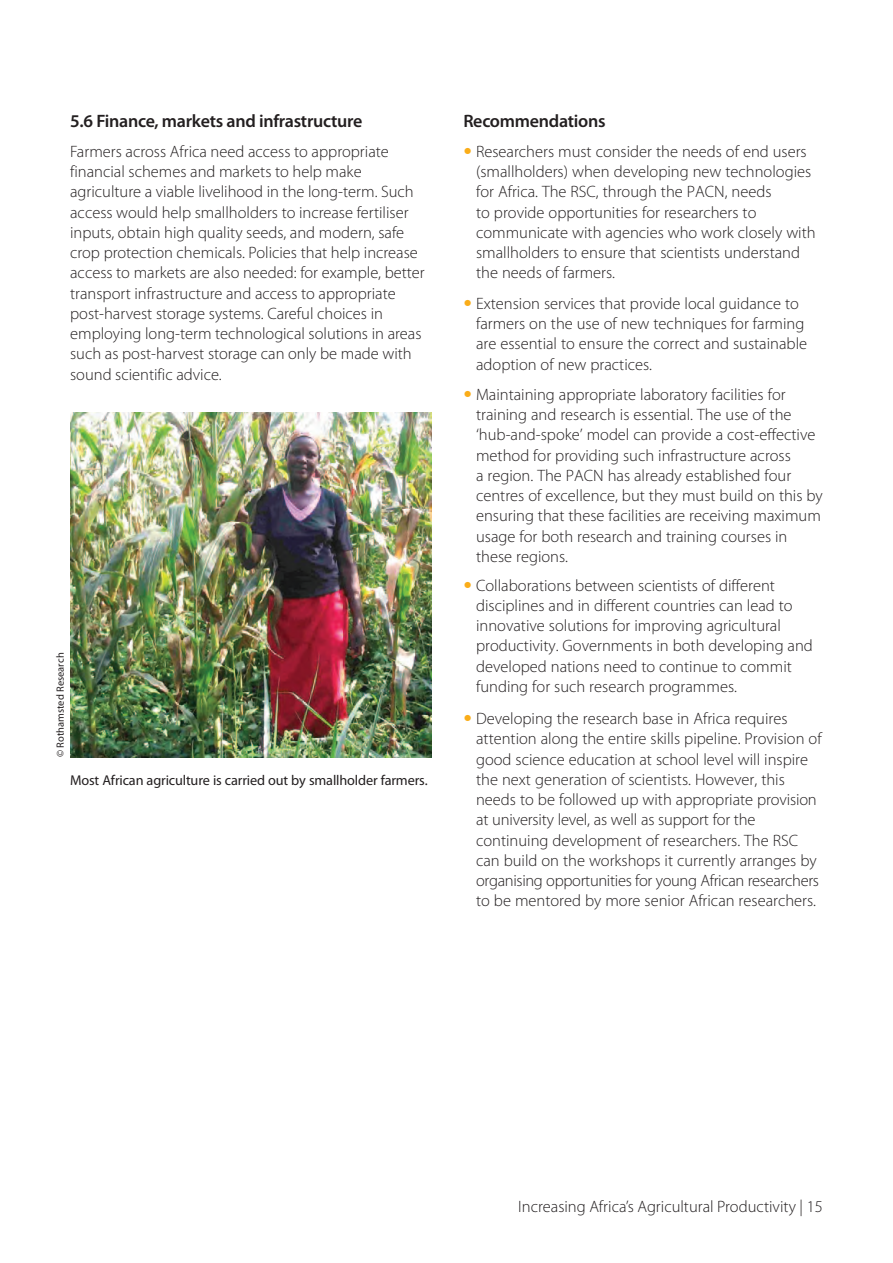
<style>
.page{position:relative;width:893px;height:1263px;background:#fff}
.page>*{position:absolute;margin:0;border:0;box-sizing:border-box;transform-origin:0 0}
.t1{font:600 18px "Myriad Pro";letter-spacing:-.015em;color:#231f20}
.t2{font:300 16.5px/20.2px "Myriad Pro";color:#231f20}
.t3{font:14.25px "Myriad Pro";letter-spacing:-.01em;color:#231f20}
.t4{font:10.5px "Myriad Pro";color:#231f20}
.s1{font-size:34.5px;color:#faad19}
</style>
<div class="page">
<img style="left:70px;top:413px;width:362px;height:344px">
<p class="t1" style="left:70px;top:111px;width:294px">5.6 Finance, markets and infrastructure</p>
<p class="t2" style="left:70px;top:142px;width:356px">Farmers across Africa need access to appropriate financial schemes and markets to help make agriculture a viable livelihood in the long-term. Such access would help smallholders to increase fertiliser inputs, obtain high quality seeds, and modern, safe crop protection chemicals. Policies that help increase access to markets are also needed: for example, better transport infrastructure and access to appropriate post-harvest storage systems. Careful choices in employing long-term technological solutions in areas such as post-harvest storage can only be made with sound scientific advice.</p>
<p class="t4" style="left:55px;top:757px;width:106px;rotate:-90deg">© Rothamsted Research</p>
<p class="t3" style="left:70px;top:772px;width:359px">Most African agriculture is carried out by smallholder farmers.</p>
<p class="t1" style="left:463px;top:111px;width:144px">Recommendations</p>
<p class="t2" style="left:476px;top:142px;width:341px;text-indent:-13px"><span class="s1">•</span> Researchers must consider the needs of end users (smallholders) when developing new technologies for Africa. The RSC, through the PACN, needs<br>to provide opportunities for researchers to communicate with agencies who work closely with smallholders to ensure that scientists understand the needs of farmers.</p>
<p class="t2" style="left:476px;top:293px;width:333px;text-indent:-13px"><span class="s1">•</span> Extension services that provide local guidance to farmers on the use of new techniques for farming are essential to ensure the correct and sustainable adoption of new practices.</p>
<p class="t2" style="left:476px;top:385px;width:348px;text-indent:-13px"><span class="s1">•</span> Maintaining appropriate laboratory facilities for training and research is essential. The use of the ‘hub-and-spoke’ model can provide a cost-effective method for providing such infrastructure across<br>a region. The PACN has already established four centres of excellence, but they must build on this by ensuring that these facilities are receiving maximum usage for both research and training courses in these regions.</p>
<p class="t2" style="left:476px;top:575px;width:338px;text-indent:-13px"><span class="s1">•</span> Collaborations between scientists of different disciplines and in different countries can lead to innovative solutions for improving agricultural productivity. Governments in both developing and developed nations need to continue to commit funding for such research programmes.</p>
<p class="t2" style="left:476px;top:709px;width:347px;text-indent:-13px"><span class="s1">•</span> Developing the research base in Africa requires attention along the entire skills pipeline. Provision of good science education at school level will inspire the next generation of scientists. However, this needs to be followed up with appropriate provision at university level, as well as support for the continuing development of researchers. The RSC can build on the workshops it currently arranges by organising opportunities for young African researchers to be mentored by more senior African researchers.</p>
<p class="t2" style="left:518px;top:1197px;width:306px">Increasing Africa’s Agricultural Productivity | 15</p>
</div>
